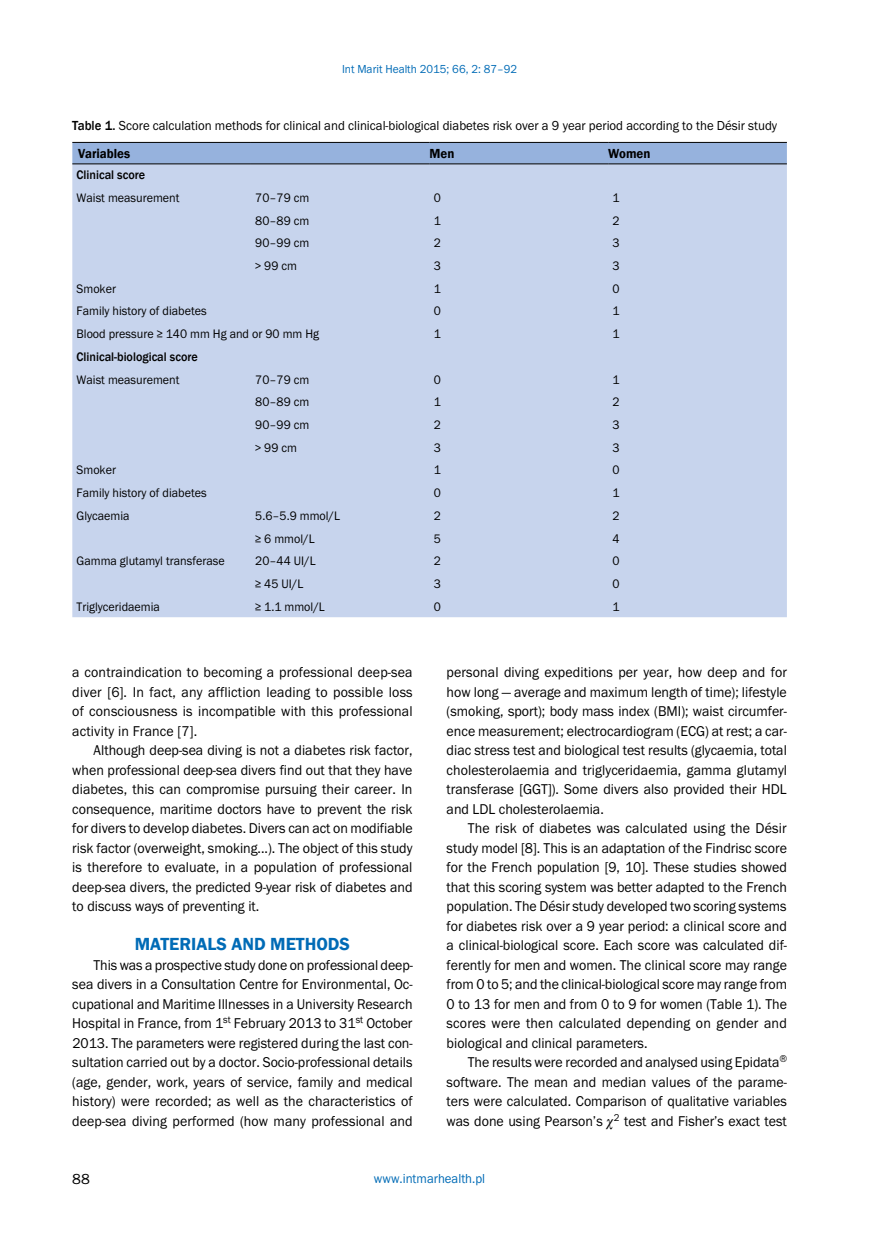
<style>
.page{position:relative;width:872px;height:1234px;background:#fff}
.page>*{position:absolute;margin:0;border:0;box-sizing:border-box;transform-origin:0 0}
.t1{font:600 18px "Franklin Gothic";color:#006bb6}
.t2{font:15px "Franklin Got Itc TEE";color:#000}
.t3{font:14.7px/19.5px "Franklin Got Itc TEE";color:#000;text-align:justify;scale:.95 1}
.t4{font:13.5px "Franklin Got Itc TEE";color:#000;scale:.95 1}
.t5{font:13.5px "Franklin Got Itc TEE";color:#006bb6;scale:.95 1}
.t6{font:600 13.5px "Franklin Gothic";color:#000;scale:.95 1}
.t7{font:12.75px "Franklin Got Itc TEE";color:#000;scale:.95 1}
.t8{font:500 12.75px "Franklin Gothic";color:#000;scale:.95 1}
.t9{font:12px "Franklin Got Itc TEE";color:#006bb6;scale:.95 1}
.s1{font-family:"Franklin Gothic";font-weight:500}
</style>
<div class="page">
<div style="left:72px;top:143px;width:715px;height:20px;background:#96b2dd"></div>
<div style="left:72px;top:164px;width:715px;height:453px;background:#c7d4ed"></div>
<hr style="left:72px;top:142px;width:179px;height:1px;background:#000">
<hr style="left:251px;top:142px;width:178px;height:1px;background:#000">
<hr style="left:429px;top:142px;width:179px;height:1px;background:#000">
<hr style="left:608px;top:142px;width:179px;height:1px;background:#000">
<hr style="left:72px;top:163px;width:179px;height:1px;background:#000">
<hr style="left:251px;top:163px;width:178px;height:1px;background:#000">
<hr style="left:429px;top:163px;width:179px;height:1px;background:#000">
<hr style="left:608px;top:163px;width:179px;height:1px;background:#000">
<p class="t9" style="left:342px;top:62px;width:186px">Int Marit Health 2015; 66, 2: 87–92</p>
<p class="t4" style="left:72px;top:118px;width:743px"><span class="s1">Table 1.</span> Score calculation methods for clinical and clinical-biological diabetes risk over a 9 year period according to the Désir study</p>
<p class="t6" style="left:78px;top:145px;width:56px">Variables</p>
<p class="t6" style="left:429px;top:145px;width:28px">Men</p>
<p class="t6" style="left:608px;top:145px;width:46px">Women</p>
<p class="t8" style="left:77px;top:167px;width:74px">Clinical score</p>
<p class="t7" style="left:77px;top:190px;width:110px">Waist measurement</p>
<p class="t7" style="left:255px;top:190px;width:58px">70–79 cm</p>
<p class="t7" style="left:434px;top:190px;width:9px">0</p>
<p class="t7" style="left:612px;top:190px;width:9px">1</p>
<p class="t7" style="left:255px;top:213px;width:58px">80–89 cm</p>
<p class="t7" style="left:434px;top:213px;width:9px">1</p>
<p class="t7" style="left:612px;top:213px;width:9px">2</p>
<p class="t7" style="left:255px;top:236px;width:58px">90–99 cm</p>
<p class="t7" style="left:434px;top:236px;width:9px">2</p>
<p class="t7" style="left:612px;top:236px;width:9px">3</p>
<p class="t7" style="left:255px;top:259px;width:46px">&gt; 99 cm</p>
<p class="t7" style="left:434px;top:259px;width:9px">3</p>
<p class="t7" style="left:612px;top:259px;width:9px">3</p>
<p class="t7" style="left:77px;top:281px;width:43px">Smoker</p>
<p class="t7" style="left:434px;top:281px;width:9px">1</p>
<p class="t7" style="left:612px;top:281px;width:9px">0</p>
<p class="t7" style="left:77px;top:304px;width:138px">Family history of diabetes</p>
<p class="t7" style="left:434px;top:304px;width:9px">0</p>
<p class="t7" style="left:612px;top:304px;width:9px">1</p>
<p class="t7" style="left:77px;top:327px;width:257px">Blood pressure ≥ 140 mm Hg and or 90 mm Hg</p>
<p class="t7" style="left:434px;top:327px;width:9px">1</p>
<p class="t7" style="left:612px;top:327px;width:9px">1</p>
<p class="t8" style="left:77px;top:348px;width:129px">Clinical-biological score</p>
<p class="t7" style="left:77px;top:372px;width:110px">Waist measurement</p>
<p class="t7" style="left:255px;top:372px;width:58px">70–79 cm</p>
<p class="t7" style="left:434px;top:372px;width:9px">0</p>
<p class="t7" style="left:612px;top:372px;width:9px">1</p>
<p class="t7" style="left:255px;top:395px;width:58px">80–89 cm</p>
<p class="t7" style="left:434px;top:395px;width:9px">1</p>
<p class="t7" style="left:612px;top:395px;width:9px">2</p>
<p class="t7" style="left:255px;top:417px;width:58px">90–99 cm</p>
<p class="t7" style="left:434px;top:417px;width:9px">2</p>
<p class="t7" style="left:612px;top:417px;width:9px">3</p>
<p class="t7" style="left:255px;top:440px;width:46px">&gt; 99 cm</p>
<p class="t7" style="left:434px;top:440px;width:9px">3</p>
<p class="t7" style="left:612px;top:440px;width:9px">3</p>
<p class="t7" style="left:77px;top:463px;width:43px">Smoker</p>
<p class="t7" style="left:434px;top:463px;width:9px">1</p>
<p class="t7" style="left:612px;top:463px;width:9px">0</p>
<p class="t7" style="left:77px;top:485px;width:138px">Family history of diabetes</p>
<p class="t7" style="left:434px;top:485px;width:9px">0</p>
<p class="t7" style="left:612px;top:485px;width:9px">1</p>
<p class="t7" style="left:77px;top:508px;width:57px">Glycaemia</p>
<p class="t7" style="left:255px;top:508px;width:91px">5.6–5.9 mmol/L</p>
<p class="t7" style="left:434px;top:508px;width:9px">2</p>
<p class="t7" style="left:612px;top:508px;width:9px">2</p>
<p class="t7" style="left:255px;top:531px;width:64px">≥ 6 mmol/L</p>
<p class="t7" style="left:434px;top:531px;width:9px">5</p>
<p class="t7" style="left:612px;top:531px;width:9px">4</p>
<p class="t7" style="left:77px;top:554px;width:157px">Gamma glutamyl transferase</p>
<p class="t7" style="left:255px;top:554px;width:65px">20–44 UI/L</p>
<p class="t7" style="left:434px;top:554px;width:9px">2</p>
<p class="t7" style="left:612px;top:554px;width:9px">0</p>
<p class="t7" style="left:255px;top:576px;width:52px">≥ 45 UI/L</p>
<p class="t7" style="left:434px;top:576px;width:9px">3</p>
<p class="t7" style="left:612px;top:576px;width:9px">0</p>
<p class="t7" style="left:77px;top:599px;width:89px">Triglyceridaemia</p>
<p class="t7" style="left:255px;top:599px;width:75px">≥ 1.1 mmol/L</p>
<p class="t7" style="left:434px;top:599px;width:9px">0</p>
<p class="t7" style="left:612px;top:599px;width:9px">1</p>
<p class="t3" style="left:72px;top:662px;width:360px">a contraindication to becoming a professional deep-sea diver [6]. In fact, any affliction leading to possible loss of consciousness is incompatible with this professional activity in France [7].</p>
<p class="t3" style="left:72px;top:740px;width:360px;text-indent:21px">Although deep-sea diving is not a diabetes risk factor, when professional deep-sea divers find out that they have diabetes, this can compromise pursuing their career. In consequence, maritime doctors have to prevent the risk for divers to develop diabetes. Divers can act on modifiable risk factor (overweight, smoking...). The object of this study is therefore to evaluate, in a population of professional deep-sea divers, the predicted 9-year risk of diabetes and to discuss ways of preventing it.</p>
<p class="t1" style="left:135px;top:932px;width:217px">MATERIALS AND METHODS</p>
<p class="t3" style="left:72px;top:955px;width:360px;text-indent:21px">This was a prospective study done on professional deep&shy;sea divers in a Consultation Centre for Environmental, Oc&shy;cupational and Maritime Illnesses in a University Research Hospital in France, from 1<sup>st</sup> February 2013 to 31<sup>st</sup> October 2013. The parameters were registered during the last con&shy;sultation carried out by a doctor. Socio-professional details (age, gender, work, years of service, family and medical history) were recorded; as well as the characteristics of deep-sea diving performed (how many professional and</p>
<p class="t3" style="left:446px;top:662px;width:360px">personal diving expeditions per year, how deep and for how long — average and maximum length of time); lifestyle (smoking, sport); body mass index (BMI); waist circumfer&shy;ence measurement; electrocardiogram (ECG) at rest; a car&shy;diac stress test and biological test results (glycaemia, total cholesterolaemia and triglyceridaemia, gamma glutamyl transferase [GGT]). Some divers also provided their HDL and LDL cholesterolaemia.</p>
<p class="t3" style="left:446px;top:818px;width:360px;text-indent:21px">The risk of diabetes was calculated using the Désir study model [8]. This is an adaptation of the Findrisc score for the French population [9, 10]. These studies showed that this scoring system was better adapted to the French population. The Désir study developed two scoring systems for diabetes risk over a 9 year period: a clinical score and a clinical-biological score. Each score was calculated dif&shy;ferently for men and women. The clinical score may range from 0 to 5; and the clinical-biological score may range from 0 to 13 for men and from 0 to 9 for women (Table 1). The scores were then calculated depending on gender and biological and clinical parameters.</p>
<p class="t3" style="left:446px;top:1052px;width:360px;text-indent:21px">The results were recorded and analysed using Epidata<sup>® </sup>software. The mean and median values of the parame&shy;ters were calculated. Comparison of qualitative variables was done using Pearson’s <sup>2</sup> test and Fisher’s exact test</p>
<p class="t2" style="left:72px;top:1170px;width:19px">88</p>
<p class="t5" style="left:374px;top:1170px;width:119px">www.intmarhealth.pl</p>
</div>
